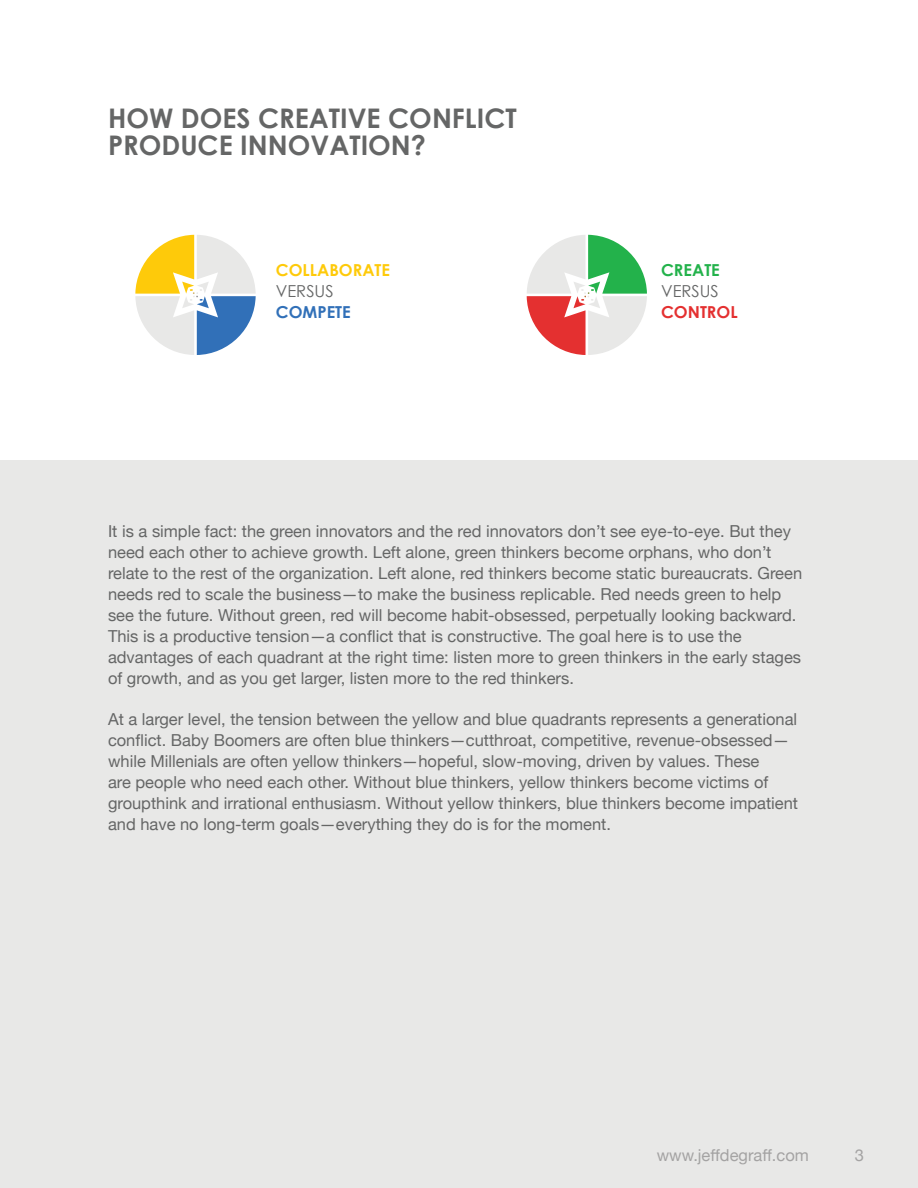
<style>
.page{position:relative;width:918px;height:1188px;background:#fff}
.page>*{position:absolute;margin:0;border:0;box-sizing:border-box;transform-origin:0 0}
.t1{font:700 27px/27px "Century Gothic";color:#656666}
.t2{font:16.5px/21px "Helvetica Neue";color:#656666}
.t3{font:16.5px "Helvetica Neue";color:#a4a3a3}
.t4{font:16.5px "Century Gothic";color:#656666}
.t5{font:700 16.5px "Century Gothic";color:#feca0a}
.t6{font:700 16.5px "Century Gothic";color:#3170b8}
.t7{font:700 16.5px "Century Gothic";color:#e43030}
.t8{font:700 16.5px "Century Gothic";color:#23b24b}
</style>
<div class="page">
<div style="left:0;top:461px;width:918px;height:727px;background:#e8e8e7"></div>
<svg style="left:135px;top:235px;width:121px;height:120px"></svg>
<svg style="left:527px;top:235px;width:120px;height:120px"></svg>
<h1 class="t1" style="left:108px;top:104px;width:410px">HOW DOES CREATIVE CONFLICT<br>PRODUCE INNOVATION?</h1>
<p class="t5" style="left:276px;top:260px;width:116px">COLLABORATE</p>
<p class="t4" style="left:276px;top:281px;width:59px">VERSUS</p>
<p class="t6" style="left:276px;top:302px;width:76px">COMPETE</p>
<p class="t8" style="left:661px;top:260px;width:60px">CREATE</p>
<p class="t4" style="left:661px;top:281px;width:59px">VERSUS</p>
<p class="t7" style="left:661px;top:302px;width:78px">CONTROL</p>
<p class="t2" style="left:108px;top:521px;width:696px">It is a simple fact: the green innovators and the red innovators don’t see eye-to-eye. But they need each other to achieve growth. Left alone, green thinkers become orphans, who don’t relate to the rest of the organization. Left alone, red thinkers become static bureaucrats. Green needs red to scale the business—to make the business replicable. Red needs green to help see the future. Without green, red will become habit-obsessed, perpetually looking backward.<br>This is a productive tension—a conflict that is constructive. The goal here is to use the advantages of each quadrant at the right time: listen more to green thinkers in the early stages of growth, and as you get larger, listen more to the red thinkers.</p>
<p class="t2" style="left:108px;top:710px;width:692px">At a larger level, the tension between the yellow and blue quadrants represents a generational conflict. Baby Boomers are often blue thinkers—cutthroat, competitive, revenue-obsessed— while Millenials are often yellow thinkers—hopeful, slow-moving, driven by values. These<br>are people who need each other. Without blue thinkers, yellow thinkers become victims of groupthink and irrational enthusiasm. Without yellow thinkers, blue thinkers become impatient and have no long-term goals—everything they do is for the moment.</p>
<p class="t3" style="left:657px;top:1143px;width:154px">www.jeffdegraff.com</p>
<p class="t3" style="left:855px;top:1143px;width:11px">3</p>
</div>
